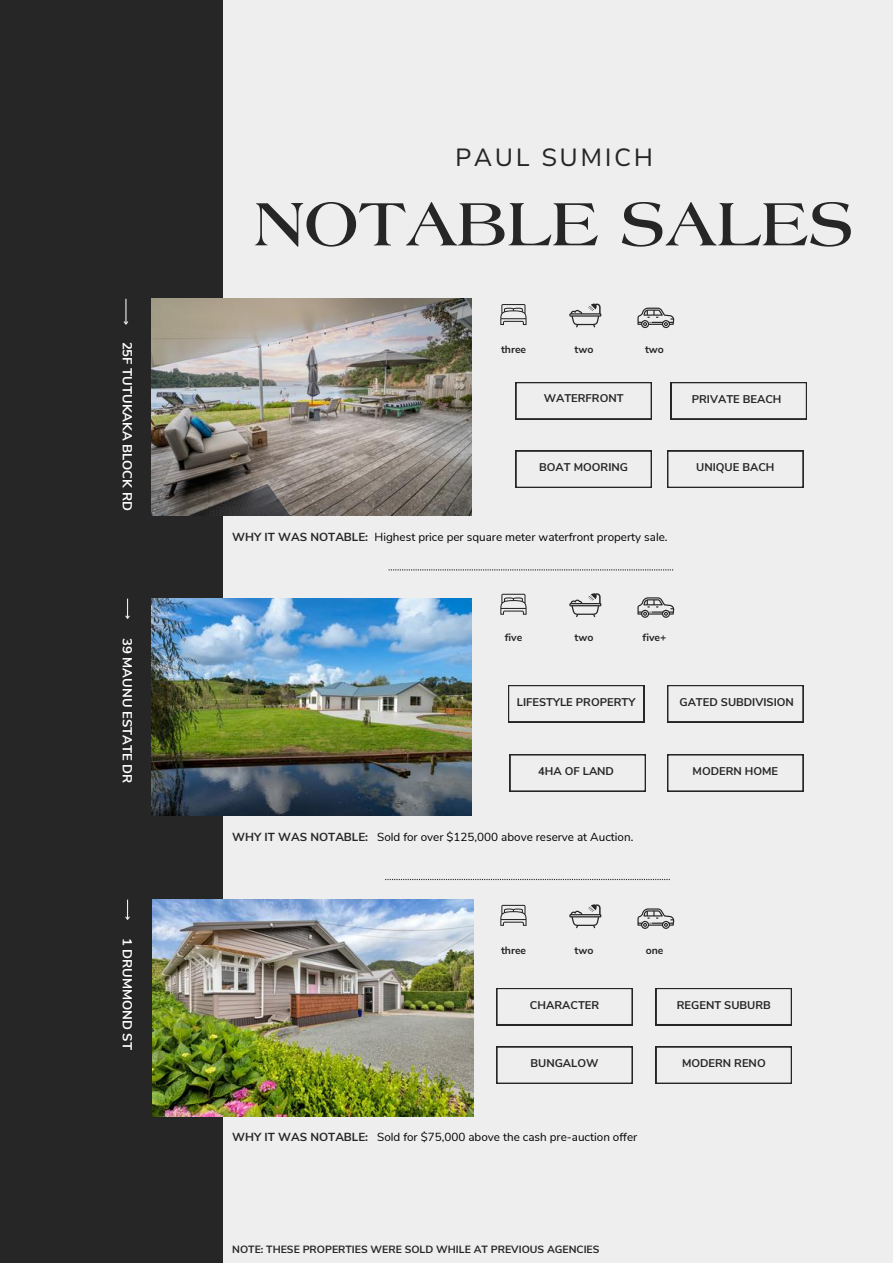
<style>
.page{position:relative;width:893px;height:1264px;background:#fff}
.page>*{position:absolute;margin:0;border:0;box-sizing:border-box;transform-origin:0 0}
.t1{font:700 65.55px "Laguna";color:#262626}
.t2{font:24.75px "Nunito Sans 10 pt";letter-spacing:.1em;color:#262626}
.t3{font:700 13.05px "Nunito Sans";color:#fff}
.t4{font:11.7px "Nunito Sans";color:#000}
.t5{font:700 11.7px "Nunito Sans";color:#262626}
.t6{font:700 11.25px "Nunito Sans";color:#262626}
.t7{font:700 10.5px "Nunito Sans";color:#262626}
.s1{font-weight:700;color:#262626}
</style>
<div class="page">
<div style="left:0;top:0;width:892px;height:1262px;background:#eee"></div>
<svg style="left:637px;top:307px;width:37px;height:21px"></svg>
<svg style="left:500px;top:304px;width:26px;height:21px"></svg>
<svg style="left:569px;top:303px;width:32px;height:24px"></svg>
<svg style="left:515px;top:382px;width:136px;height:37px"></svg>
<svg style="left:667px;top:450px;width:136px;height:38px"></svg>
<svg style="left:670px;top:382px;width:136px;height:37px"></svg>
<svg style="left:515px;top:450px;width:136px;height:38px"></svg>
<div style="left:0;top:0;width:223px;height:1262px;background:#262626"></div>
<img style="left:151px;top:299px;width:321px;height:217px">
<svg style="left:508px;top:685px;width:136px;height:37px"></svg>
<svg style="left:667px;top:685px;width:136px;height:37px"></svg>
<svg style="left:667px;top:754px;width:136px;height:37px"></svg>
<svg style="left:509px;top:754px;width:136px;height:37px"></svg>
<svg style="left:637px;top:908px;width:37px;height:20px"></svg>
<svg style="left:500px;top:904px;width:26px;height:21px"></svg>
<svg style="left:569px;top:904px;width:32px;height:24px"></svg>
<svg style="left:496px;top:988px;width:136px;height:37px"></svg>
<svg style="left:655px;top:988px;width:136px;height:37px"></svg>
<svg style="left:655px;top:1046px;width:136px;height:37px"></svg>
<svg style="left:496px;top:1046px;width:136px;height:37px"></svg>
<svg style="left:637px;top:597px;width:37px;height:21px"></svg>
<svg style="left:500px;top:593px;width:26px;height:21px"></svg>
<svg style="left:569px;top:593px;width:32px;height:24px"></svg>
<svg style="left:123px;top:299px;width:6px;height:26px"></svg>
<svg style="left:125px;top:598px;width:5px;height:21px"></svg>
<svg style="left:125px;top:899px;width:5px;height:21px"></svg>
<img style="left:151px;top:598px;width:320px;height:217px">
<img style="left:152px;top:899px;width:321px;height:217px">
<svg style="left:388px;top:569px;width:285px;height:1px"></svg>
<svg style="left:385px;top:879px;width:284px;height:1px"></svg>
<p class="t3" style="left:136px;top:341px;width:170px;rotate:90deg">25F TUTUKAKA BLOCK RD</p>
<p class="t3" style="left:136px;top:638px;width:146px;rotate:90deg">39 MAUNU ESTATE DR</p>
<p class="t3" style="left:136px;top:937px;width:114px;rotate:90deg">1 DRUMMOND ST</p>
<h2 class="t2" style="left:455px;top:140px;width:199px">PAUL SUMICH</h2>
<h1 class="t1" style="left:254px;top:198px;width:601px">NOTABLE SALES</h1>
<p class="t7" style="left:501px;top:342px;width:27px">three</p>
<p class="t7" style="left:574px;top:342px;width:20px">two</p>
<p class="t7" style="left:645px;top:342px;width:20px">two</p>
<p class="t6" style="left:543px;top:391px;width:81px">WATERFRONT</p>
<p class="t6" style="left:539px;top:460px;width:90px">BOAT MOORING</p>
<p class="t4" style="left:232px;top:529px;width:437px"><span class="s1">WHY IT WAS NOTABLE:</span> Highest price per square meter waterfront property sale.</p>
<p class="t6" style="left:691px;top:392px;width:91px">PRIVATE BEACH</p>
<p class="t6" style="left:696px;top:459px;width:80px">UNIQUE BACH</p>
<p class="t7" style="left:505px;top:630px;width:19px">five</p>
<p class="t7" style="left:574px;top:630px;width:20px">two</p>
<p class="t7" style="left:642px;top:630px;width:25px">five+</p>
<p class="t6" style="left:517px;top:694px;width:120px">LIFESTYLE PROPERTY</p>
<p class="t6" style="left:679px;top:694px;width:116px">GATED SUBDIVISION</p>
<p class="t6" style="left:538px;top:764px;width:77px">4HA OF LAND</p>
<p class="t6" style="left:692px;top:764px;width:87px">MODERN HOME</p>
<p class="t5" style="left:232px;top:829px;width:137px">WHY IT WAS NOTABLE:</p>
<p class="t4" style="left:377px;top:829px;width:258px">Sold for over $125,000 above reserve at Auction.</p>
<p class="t7" style="left:501px;top:942px;width:27px">three</p>
<p class="t7" style="left:574px;top:942px;width:20px">two</p>
<p class="t7" style="left:645px;top:942px;width:19px">one</p>
<p class="t6" style="left:530px;top:997px;width:71px">CHARACTER</p>
<p class="t6" style="left:676px;top:997px;width:95px">REGENT SUBURB</p>
<p class="t6" style="left:530px;top:1055px;width:69px">BUNGALOW</p>
<p class="t6" style="left:682px;top:1055px;width:85px">MODERN RENO</p>
<p class="t5" style="left:232px;top:1129px;width:137px">WHY IT WAS NOTABLE:</p>
<p class="t4" style="left:377px;top:1129px;width:262px">Sold for $75,000 above the cash pre-auction offer</p>
<p class="t7" style="left:232px;top:1242px;width:369px">NOTE: THESE PROPERTIES WERE SOLD WHILE AT PREVIOUS AGENCIES</p>
</div>
